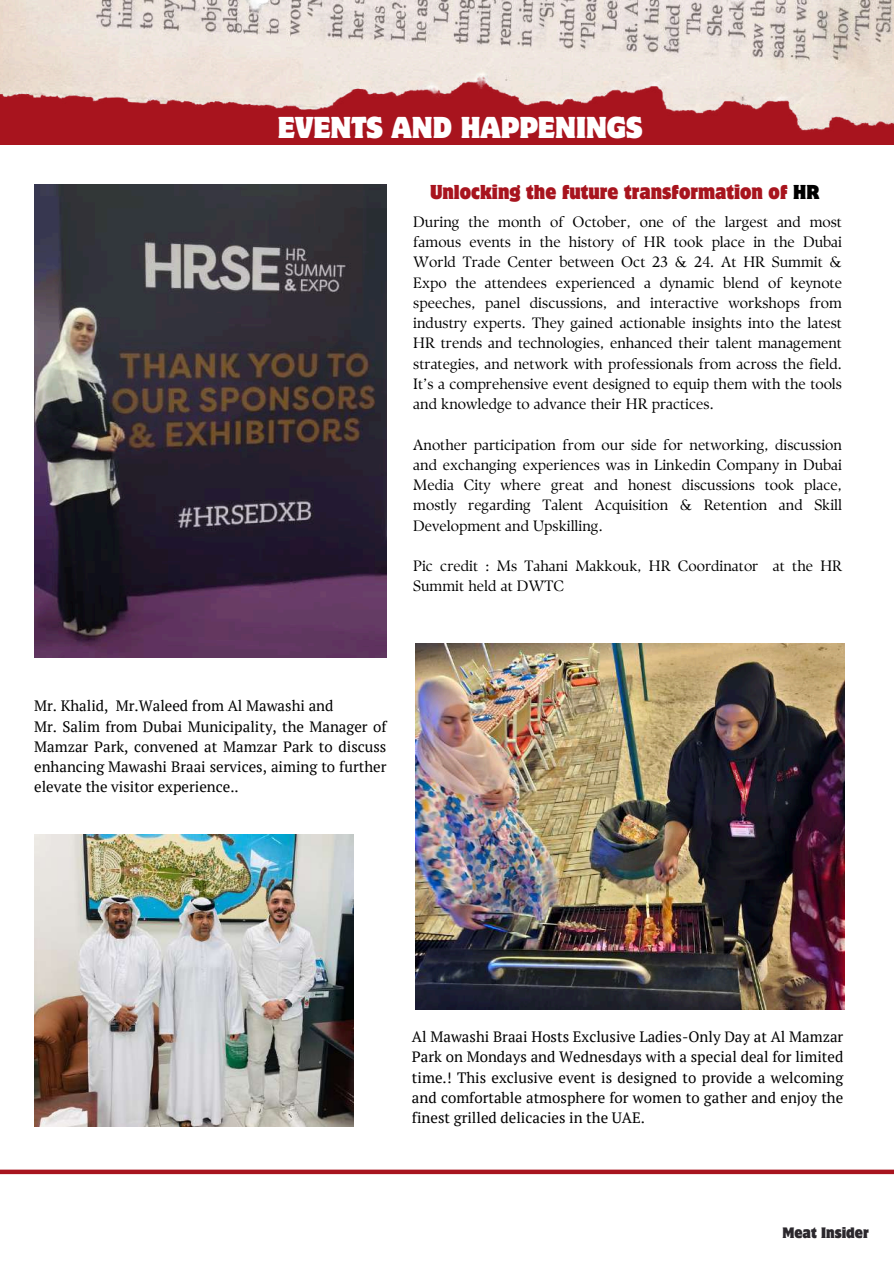
<style>
.page{position:relative;width:894px;height:1264px;background:#fff}
.page>*{position:absolute;margin:0;border:0;box-sizing:border-box;transform-origin:0 0}
.t1{font:semi-condensed 27px "Motter Corpus Std";color:#fff}
.t2{font:semi-condensed 18px "Motter Corpus Std";color:#a8141e}
.t3{font:15px/20.2px "TY Serif D";color:#000;text-align:justify}
.t4{font:15px/20.2px "PT Serif";color:#000}
.t5{font:semi-condensed 13.5px "Motter Corpus Std";color:#2b282d}
.s1{color:#000}
</style>
<div class="page">
<div style="left:0;top:73px;width:893px;height:72px;background:#a8141e"></div>
<div style="left:0;top:1169px;width:893px;height:5px;background:#a8141e"></div>
<img style="left:34px;top:185px;width:352px;height:472px">
<img style="left:34px;top:835px;width:319px;height:291px">
<img style="left:0;top:0;width:893px;height:131px">
<img style="left:415px;top:643px;width:429px;height:366px">
<h1 class="t1" style="left:278px;top:117px;width:366px">EVENTS AND HAPPENINGS</h1>
<p class="t2" style="left:430px;top:185px;width:390px">Unlocking the future transformation of <span class="s1">HR</span></p>
<p class="t3" style="left:413px;top:211px;width:430px">During the month of October, one of the largest and most famous events in the history of HR took place in the Dubai World Trade Center between Oct 23 &amp; 24. At HR Summit &amp; Expo the attendees experienced a dynamic blend of keynote speeches, panel discussions, and interactive workshops from industry experts. They gained actionable insights into the latest HR trends and technologies, enhanced their talent management strategies, and network with professionals from across the field.<br>It’s a comprehensive event designed to equip them with the tools and knowledge to advance their HR practices.</p>
<p class="t3" style="left:413px;top:434px;width:430px">Another participation from our side for networking, discussion and exchanging experiences was in Linkedin Company in Dubai Media City where great and honest discussions took place, mostly regarding Talent Acquisition &amp; Retention and Skill Development and Upskilling.</p>
<p class="t3" style="left:413px;top:556px;width:430px">Pic credit : Ms Tahani Makkouk, HR Coordinator at the HR<br>Summit held at DWTC</p>
<p class="t4" style="left:34px;top:695px;width:354px">Mr. Khalid, Mr.Waleed from Al Mawashi and<br>Mr. Salim from Dubai Municipality, the Manager of Mamzar Park, convened at Mamzar Park to discuss enhancing Mawashi Braai services, aiming to further elevate the visitor experience..</p>
<p class="t4" style="left:412px;top:1026px;width:432px;text-align:justify">Al Mawashi Braai Hosts Exclusive Ladies-Only Day at Al Mamzar Park on Mondays and Wednesdays with a special deal for limited time.! This exclusive event is designed to provide a welcoming and comfortable atmosphere for women to gather and enjoy the finest grilled delicacies in the UAE.</p>
<p class="t5" style="left:782px;top:1227px;width:88px">Meat Insider</p>
</div>
